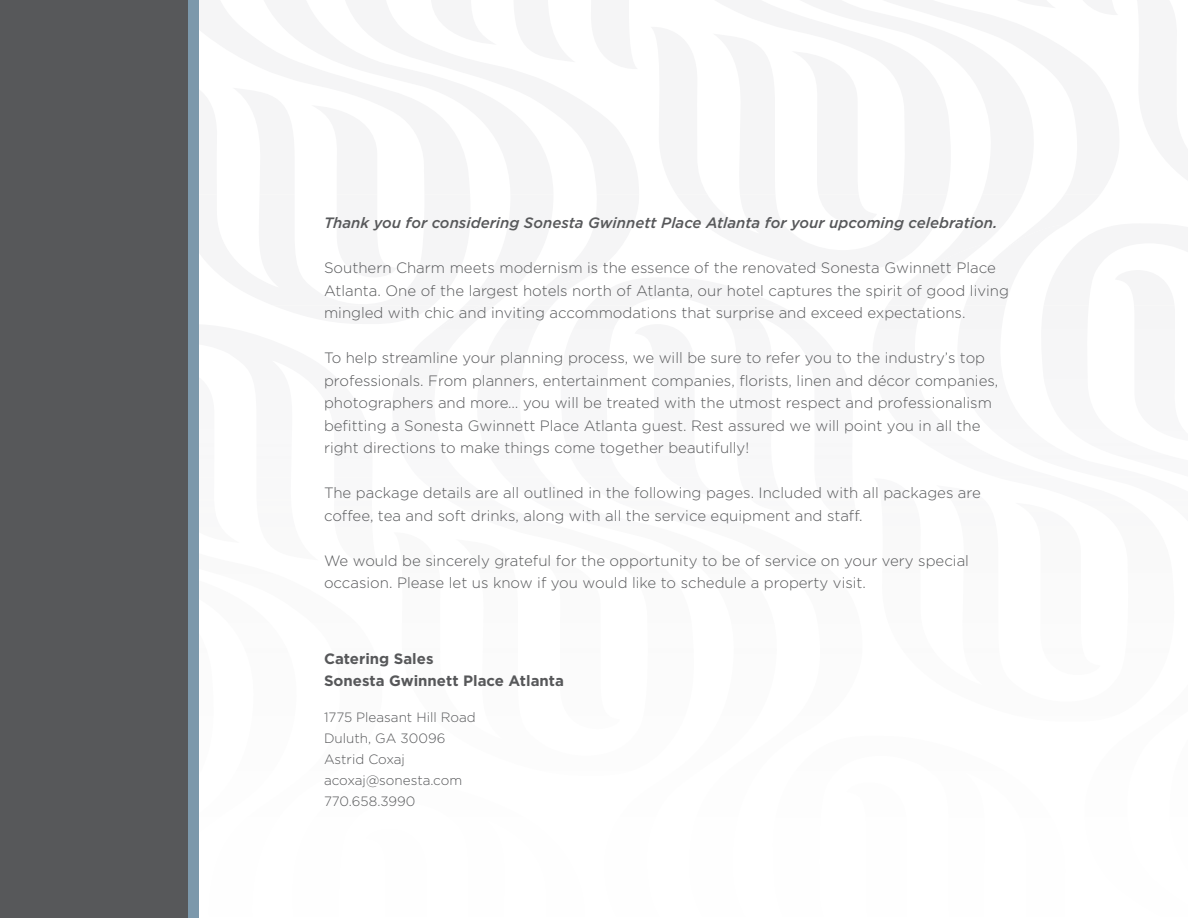
<style>
.page{position:relative;width:1188px;height:918px;background:#fff}
.page>*{position:absolute;margin:0;border:0;box-sizing:border-box;transform-origin:0 0}
.t1{font:300 15px/22.5px "Gotham";color:#57585a}
.t2{font:italic 500 15px "Gotham";color:#57585a}
.t3{font:700 15px/22.5px "Gotham";color:#57585a}
.t4{font:300 13.5px/21px "Gotham";color:#57585a}
</style>
<div class="page">
<div style="left:0;top:0;width:193px;height:918px;background:#57585a"></div>
<div style="left:188px;top:0;width:11px;height:918px;background:#7c98ab"></div>
<p class="t2" style="left:324px;top:214px;width:675px">Thank you for considering Sonesta Gwinnett Place Atlanta for your upcoming celebration.</p>
<p class="t1" style="left:324px;top:256px;width:686px">Southern Charm meets modernism is the essence of the renovated Sonesta Gwinnett Place<br>Atlanta. One of the largest hotels north of Atlanta, our hotel captures the spirit of good living mingled with chic and inviting accommodations that surprise and exceed expectations.</p>
<p class="t1" style="left:324px;top:346px;width:676px">To help streamline your planning process, we will be sure to refer you to the industry’s top professionals. From planners, entertainment companies, florists, linen and décor companies, photographers and more… you will be treated with the utmost respect and professionalism befitting a Sonesta Gwinnett Place Atlanta guest. Rest assured we will point you in all the right directions to make things come together beautifully!</p>
<p class="t1" style="left:324px;top:481px;width:658px">The package details are all outlined in the following pages. Included with all packages are coffee, tea and soft drinks, along with all the service equipment and staff.</p>
<p class="t1" style="left:324px;top:549px;width:647px">We would be sincerely grateful for the opportunity to be of service on your very special occasion. Please let us know if you would like to schedule a property visit.</p>
<p class="t3" style="left:324px;top:647px;width:242px">Catering Sales<br>Sonesta Gwinnett Place Atlanta</p>
<p class="t4" style="left:324px;top:707px;width:153px">1775 Pleasant Hill Road<br>Duluth, GA 30096<br>Astrid Coxaj acoxaj@sonesta.com<br>770.658.3990</p>
</div>
